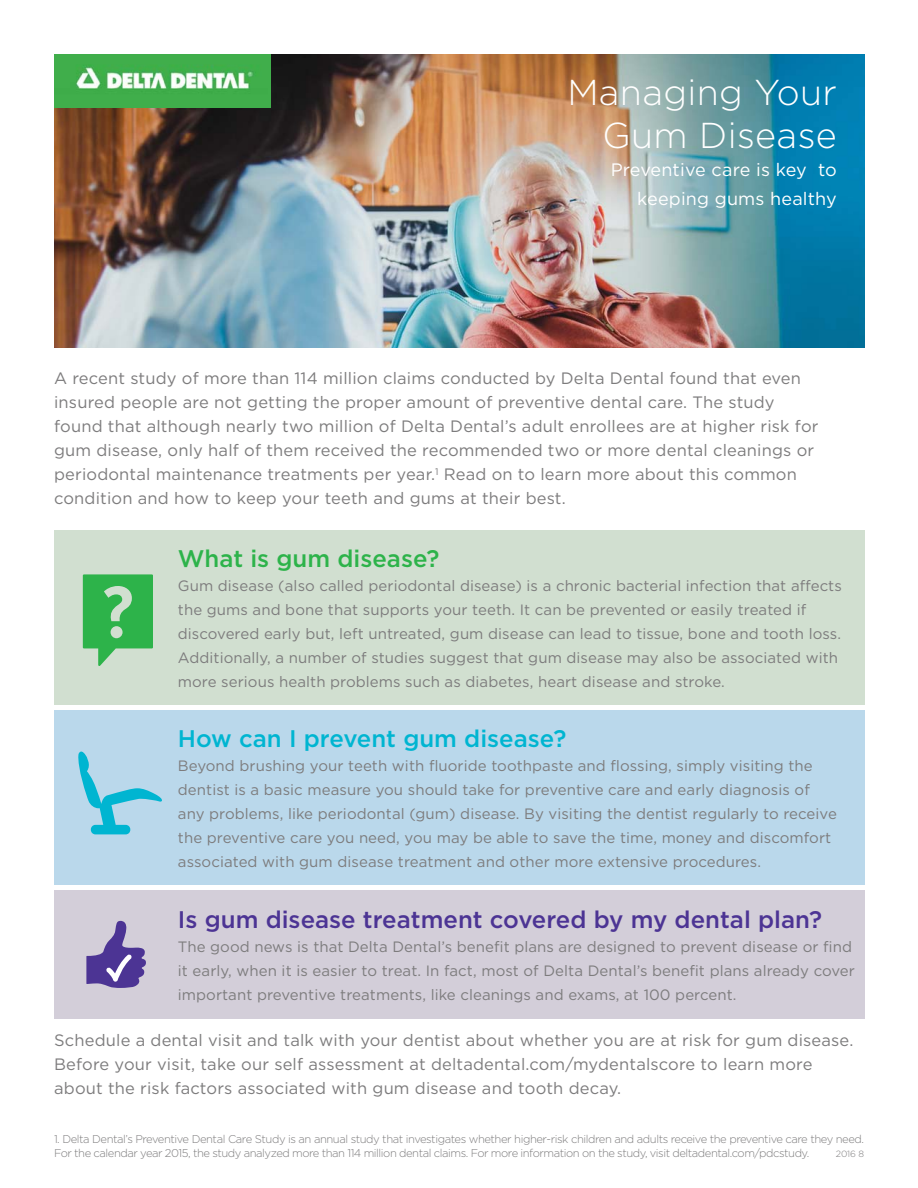
<style>
.page{position:relative;width:918px;height:1188px;background:#fff}
.page>*{position:absolute;margin:0;border:0;box-sizing:border-box;transform-origin:0 0}
.t1{font:300 36px/43.2px "Gotham";letter-spacing:.01em;color:#fff;text-align:right}
.t2{font:500 24px "Gotham";color:#4c3494}
.t3{font:500 24px "Gotham";color:#00b5d1}
.t4{font:500 24px "Gotham";color:#2db34a}
.t5{font:18px/28.5px "Gotham";letter-spacing:.01em;color:#fff;text-align:right}
.t6{font:16.5px/24px "Gotham";letter-spacing:.01em;color:#7d7c7d}
.t7{font:15px/24px "Gotham";letter-spacing:.005em;color:#7d7c7d}
.t8{font:300 11.25px/14.4px "Gotham";letter-spacing:-.04em;color:#7d7c7d}
.t9{font:300 9px "Gotham";color:#7d7c7d}
</style>
<div class="page">
<img style="left:54px;top:54px;width:810px;height:293px">
<div style="left:54px;top:530px;width:810px;height:174px;background:#d1dfd0"></div>
<div style="left:54px;top:710px;width:810px;height:175px;background:#bad8eb"></div>
<div style="left:54px;top:890px;width:810px;height:129px;background:#d3ced9"></div>
<img style="left:54px;top:54px;width:217px;height:53px">
<svg style="left:86px;top:921px;width:60px;height:67px"></svg>
<svg style="left:78px;top:752px;width:84px;height:82px"></svg>
<svg style="left:83px;top:574px;width:70px;height:92px"></svg>
<h1 class="t1" style="left:567px;top:73px;width:271px">Managing Your<br>Gum Disease</h1>
<p class="t5" style="left:611px;top:157px;width:228px">Preventive care is key to keeping gums healthy</p>
<p class="t6" style="left:54px;top:367px;width:766px">A recent study of more than 114 million claims conducted by Delta Dental found that even insured people are not getting the proper amount of preventive dental care. The study found that although nearly two million of Delta Dental’s adult enrollees are at higher risk for gum disease, only half of them received the recommended two or more dental cleanings or periodontal maintenance treatments per year.<sup>1</sup> Read on to learn more about this common condition and how to keep your teeth and gums at their best.</p>
<h2 class="t4" style="left:178px;top:549px;width:263px">What is gum disease?</h2>
<p class="t7" style="left:178px;top:574px;width:666px">Gum disease (also called periodontal disease) is a chronic bacterial infection that affects the gums and bone that supports your teeth. It can be prevented or easily treated if discovered early but, left untreated, gum disease can lead to tissue, bone and tooth loss.<br>Additionally, a number of studies suggest that gum disease may also be associated with more serious health problems such as diabetes, heart disease and stroke.</p>
<h2 class="t3" style="left:178px;top:729px;width:390px">How can I prevent gum disease?</h2>
<p class="t7" style="left:178px;top:755px;width:660px">Beyond brushing your teeth with fluoride toothpaste and flossing, simply visiting the dentist is a basic measure you should take for preventive care and early diagnosis of any problems, like periodontal (gum) disease. By visiting the dentist regularly to receive the preventive care you need, you may be able to save the time, money and discomfort associated with gum disease treatment and other more extensive procedures.</p>
<h2 class="t2" style="left:178px;top:911px;width:646px">Is gum disease treatment covered by my dental plan?</h2>
<p class="t7" style="left:178px;top:936px;width:679px">The good news is that Delta Dental’s benefit plans are designed to prevent disease or find it early, when it is easier to treat. In fact, most of Delta Dental’s benefit plans already cover important preventive treatments, like cleanings and exams, at 100 percent.</p>
<p class="t6" style="left:54px;top:1030px;width:801px">Schedule a dental visit and talk with your dentist about whether you are at risk for gum disease.<br>Before your visit, take our self assessment at deltadental.com/mydentalscore to learn more about the risk factors associated with gum disease and tooth decay.</p>
<p class="t8" style="left:54px;top:1133px;width:812px">1. Delta Dental’s Preventive Dental Care Study is an annual study that investigates whether higher-risk children and adults receive the preventive care they need.<br>For the calendar year 2015, the study analyzed more than 114 million dental claims. For more information on the study, visit deltadental.com/pdcstudy.</p>
<p class="t9" style="left:836px;top:1151px;width:30px">2016 8</p>
</div>
